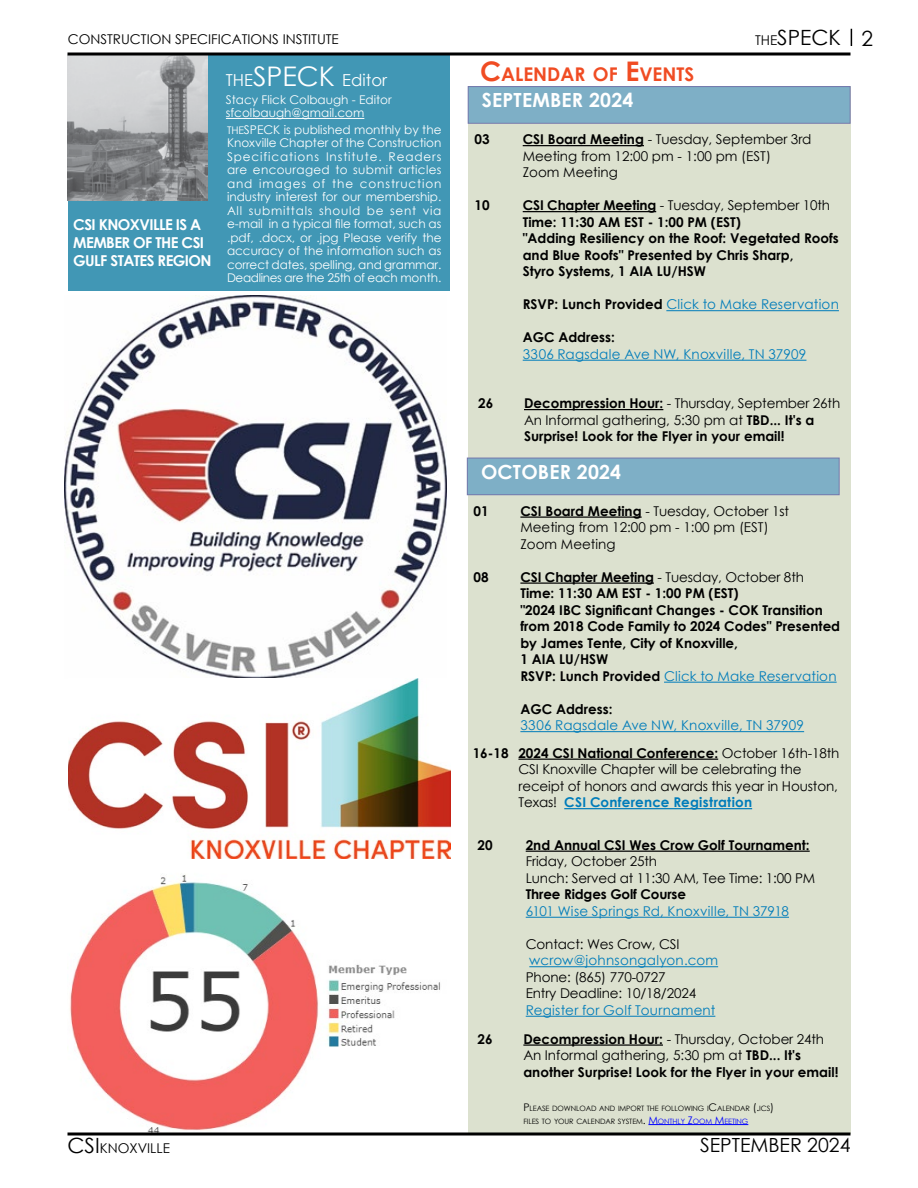
<style>
.page{position:relative;width:918px;height:1188px;background:#fff}
.page>*{position:absolute;margin:0;border:0;box-sizing:border-box;transform-origin:0 0}
.t1{font:21px "Century Gothic";color:#000}
.t2{font:700 19.5px "Century Gothic";letter-spacing:.01em;color:#fff}
.t3{font:19.5px "Century Gothic";color:#000}
.t4{font:700 18.9px "Century Gothic";color:#f04c23}
.t5{font:16.5px "Century Gothic";color:#fff}
.t6{font:700 15px/18px "Century Gothic";letter-spacing:-.04em;color:#fff}
.t7{font:700 13.5px/16.5px "Century Gothic";color:#000}
.t8{font:13.5px/16.5px "Century Gothic";letter-spacing:-.01em;color:#000}
.t9{font:13.5px "Century Gothic";letter-spacing:.015em;color:#007cba}
.t10{font:12px/13.5px "Century Gothic";color:#fff}
.t11{font:7.35px/12.6px "Century Gothic";letter-spacing:-.015em;color:#000}
.s1{font-size:13.5px}
.s2{font-size:27px}
.s3{font-size:10.5px}
.s4{font-weight:700}
.s5{font-weight:400}
.s6{font-weight:700;color:#000}
.s7{font-weight:400;color:#007cba}
.s8{font-weight:700;color:#007cba}
.s9{font-size:10.5px;color:#00f}
.s10{color:#00f}
.s11{font-size:21px}
</style>
<div class="page">
<svg style="left:851px;top:29px;width:1px;height:17px"></svg>
<div style="left:68px;top:55px;width:381px;height:236px;background:#4197b5"></div>
<div style="left:468px;top:86px;width:382px;height:1048px;background:#dce1cf"></div>
<div style="left:468px;top:87px;width:382px;height:36px;background:#7eafc6"></div>
<div style="left:468px;top:86px;width:382px;height:37px;border:1px solid #7478ac"></div>
<hr style="left:523px;top:145px;width:121px;height:1px;background:#000">
<hr style="left:523px;top:211px;width:133px;height:1px;background:#000">
<hr style="left:666px;top:310px;width:173px;height:1px;background:#007cba">
<hr style="left:523px;top:360px;width:283px;height:1px;background:#007cba">
<hr style="left:524px;top:409px;width:139px;height:1px;background:#000">
<hr style="left:523px;top:1044px;width:140px;height:2px;background:#000">
<hr style="left:518px;top:759px;width:200px;height:1px;background:#000">
<hr style="left:564px;top:808px;width:188px;height:1px;background:#007cba">
<hr style="left:648px;top:1124px;width:100px;height:1px;background:#00f">
<div style="left:467px;top:458px;width:372px;height:37px;background:#7eafc6"></div>
<div style="left:467px;top:458px;width:372px;height:37px;border:1px solid #7478ac"></div>
<hr style="left:520px;top:517px;width:122px;height:1px;background:#000">
<hr style="left:520px;top:583px;width:134px;height:1px;background:#000">
<hr style="left:664px;top:682px;width:173px;height:1px;background:#007cba">
<hr style="left:520px;top:731px;width:284px;height:1px;background:#007cba">
<hr style="left:526px;top:851px;width:284px;height:1px;background:#000">
<hr style="left:526px;top:917px;width:263px;height:1px;background:#007cba">
<hr style="left:529px;top:966px;width:189px;height:1px;background:#007cba">
<hr style="left:526px;top:1016px;width:189px;height:1px;background:#007cba">
<img style="left:64px;top:296px;width:383px;height:382px">
<img style="left:68px;top:678px;width:382px;height:181px">
<img style="left:70px;top:874px;width:370px;height:258px">
<hr style="left:226px;top:118px;width:138px;height:1px;background:#fff">
<img style="left:67px;top:54px;width:141px;height:147px">
<svg style="left:68px;top:52px;width:782px;height:4px;background:#373a3b"></svg>
<svg style="left:68px;top:1132px;width:782px;height:4px;background:#3d3d3c"></svg>
<p class="t8" style="left:68px;top:31px;width:273px">CONSTRUCTION SPECIFICATIONS INSTITUTE</p>
<h1 class="t1" style="left:755px;top:22px;width:120px"><span class="s1">THE</span>SPECK 2</h1>
<p class="t6" style="left:73px;top:215px;width:140px">CSI KNOXVILLE IS A<br>MEMBER OF THE CSI<br>GULF STATES REGION</p>
<p class="t5" style="left:226px;top:68px;width:163px">THE<span class="s2">SPECK</span> Editor</p>
<p class="t10" style="left:226px;top:93px;width:167px">Stacy Flick Colbaugh - Editor sfcolbaugh@gmail.com</p>
<p class="t10" style="left:227px;top:122px;width:216px;text-align:justify"><span class="s3">THE</span>SPECK is published monthly by the Knoxville Chapter of the Construction Specifications Institute. Readers are encouraged to submit articles and images of the construction industry interest for our membership.<br>All submittals should be sent via e-mail in a typical file format, such as .pdf, .docx, or .jpg Please verify the accuracy of the information such as correct dates, spelling, and grammar.<br>Deadlines are the 25th of each month.</p>
<h3 class="t4" style="left:480px;top:60px;width:214px"><span class="s2">C</span>ALENDAR OF <span class="s2">E</span>VENTS</h3>
<h2 class="t2" style="left:482px;top:86px;width:153px">SEPTEMBER 2024</h2>
<p class="t8" style="left:523px;top:131px;width:290px"><span class="s4">CSI Board Meeting</span> - Tuesday, September 3rd<br>Meeting from 12:00 pm - 1:00 pm (EST)<br>Zoom Meeting</p>
<p class="t7" style="left:523px;top:197px;width:318px">CSI Chapter Meeting <span class="s5">- Tuesday, September 10th </span>Time: 11:30 AM EST - 1:00 PM (EST)<br>"Adding Resiliency on the Roof: Vegetated Roofs and Blue Roofs" Presented by Chris Sharp,<br>Styro Systems, 1 AIA LU/HSW</p>
<p class="t9" style="left:523px;top:295px;width:318px"><span class="s6">RSVP: Lunch Provided</span> Click to Make Reservation</p>
<p class="t7" style="left:523px;top:329px;width:94px">AGC Address:</p>
<p class="t9" style="left:523px;top:345px;width:285px">3306 Ragsdale Ave NW, Knoxville, TN 37909</p>
<p class="t7" style="left:474px;top:131px;width:17px">03</p>
<p class="t7" style="left:474px;top:197px;width:17px">10</p>
<p class="t7" style="left:478px;top:395px;width:17px">26</p>
<p class="t7" style="left:524px;top:395px;width:318px">Decompression Hour: <span class="s5">- Thursday, September 26th<br>An Informal gathering, 5:30 pm at</span> TBD... It's a<br>Surprise! Look for the Flyer in your email!</p>
<h2 class="t2" style="left:481px;top:457px;width:142px">OCTOBER 2024</h2>
<p class="t8" style="left:520px;top:503px;width:270px"><span class="s4">CSI Board Meeting</span> - Tuesday, October 1st<br>Meeting from 12:00 pm - 1:00 pm (EST)<br>Zoom Meeting</p>
<p class="t7" style="left:520px;top:568px;width:321px">CSI Chapter Meeting <span class="s5">- Tuesday, October 8th </span>Time: 11:30 AM EST - 1:00 PM (EST)<br>"2024 IBC Significant Changes - COK Transition from 2018 Code Family to 2024 Codes" Presented by James Tente, City of Knoxville,<br>1 AIA LU/HSW<br>RSVP: Lunch Provided <span class="s7">Click to Make Reservation</span></p>
<p class="t7" style="left:520px;top:700px;width:94px">AGC Address:</p>
<p class="t9" style="left:520px;top:716px;width:285px">3306 Ragsdale Ave NW, Knoxville, TN 37909</p>
<p class="t7" style="left:473px;top:502px;width:17px">01</p>
<p class="t7" style="left:473px;top:568px;width:17px">08</p>
<p class="t7" style="left:473px;top:744px;width:37px">16-18</p>
<p class="t8" style="left:518px;top:745px;width:323px"><span class="s4">2024 CSI National Conference:</span> October 16th-18th CSI Knoxville Chapter will be celebrating the receipt of honors and awards this year in Houston, Texas! <span class="s8">CSI Conference Registration</span></p>
<p class="t7" style="left:477px;top:836px;width:17px">20</p>
<p class="t7" style="left:478px;top:1030px;width:17px">26</p>
<p class="t7" style="left:526px;top:836px;width:286px">2nd Annual CSI Wes Crow Golf Tournament:</p>
<p class="t8" style="left:526px;top:853px;width:291px">Friday, October 25th<br>Lunch: Served at 11:30 AM, Tee Time: 1:00 PM</p>
<p class="t7" style="left:526px;top:886px;width:162px">Three Ridges Golf Course</p>
<p class="t9" style="left:526px;top:902px;width:265px">6101 Wise Springs Rd, Knoxville, TN 37918</p>
<p class="t8" style="left:526px;top:936px;width:155px">Contact: Wes Crow, CSI</p>
<p class="t9" style="left:529px;top:951px;width:190px">wcrow@johnsongalyon.com</p>
<p class="t8" style="left:526px;top:969px;width:172px">Phone: (865) 770-0727<br>Entry Deadline: 10/18/2024</p>
<p class="t9" style="left:526px;top:1001px;width:191px">Register for Golf Tournament</p>
<p class="t7" style="left:523px;top:1030px;width:317px">Decompression Hour: <span class="s5">- Thursday, October 24th<br>An Informal gathering, 5:30 pm at</span> TBD... It's another Surprise! Look for the Flyer in your email!</p>
<p class="t11" style="left:523px;top:1102px;width:252px"><span class="s3">P</span>LEASE DOWNLOAD AND IMPORT THE FOLLOWING I<span class="s3">C</span>ALENDAR <span class="s3">(.</span>ICS<span class="s3">)<br></span>FILES TO YOUR CALENDAR SYSTEM<span class="s3">.</span> <span class="s9">M</span><span class="s10">ONTHLY</span> <span class="s9">Z</span><span class="s10">OOM</span> <span class="s9">M</span> <span class="s10">EETING</span></p>
<p class="t8" style="left:68px;top:1139px;width:104px"><span class="s11">CSI</span>KNOXVILLE</p>
<h2 class="t3" style="left:700px;top:1131px;width:152px">SEPTEMBER 2024</h2>
</div>
